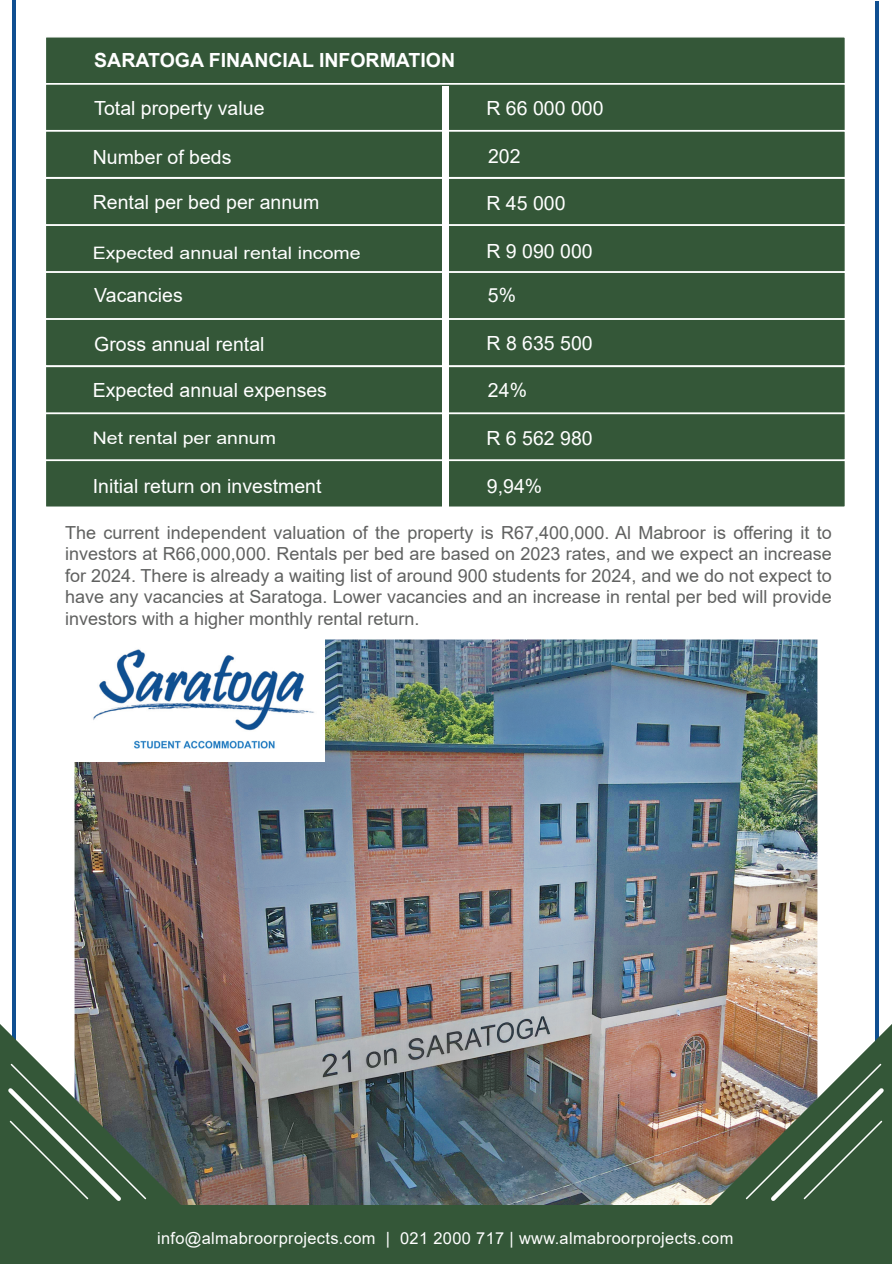
<style>
.page{position:relative;width:892px;height:1264px;background:#fff}
.page>*{position:absolute;margin:0;border:0;box-sizing:border-box;transform-origin:0 0}
.t1{font:19.5px "Arial";color:#fff}
.t2{font:700 19.5px "Arial";color:#fff}
.t3{font:18px/21.6px "Arial";color:#606160;text-align:justify}
.t4{font:17.1px "Arial";color:#fff;scale:1.14 1}
.t5{font:16.5px "Arial";letter-spacing:.02em;color:#fff}
</style>
<div class="page">
<img style="left:75px;top:639px;width:742px;height:566px">
<div style="left:45px;top:272px;width:800px;height:235px;background:#345738"></div>
<img style="left:75px;top:639px;width:250px;height:122px">
<hr style="left:875px;top:1px;width:3px;height:1022px;background:#0f4f91">
<hr style="left:12px;top:0;width:4px;height:1215px;background:#0f4f91">
<div style="left:0;top:1205px;width:892px;height:58px;background:#345738"></div>
<img style="left:705px;top:1023px;width:187px;height:182px">
<svg style="left:0;top:1023px;width:186px;height:182px;background:#5a6b5c"></svg>
<div style="left:45px;top:37px;width:800px;height:235px;background:#345738"></div>
<div style="left:45px;top:83px;width:801px;height:48px;border:2px solid #fff"></div>
<div style="left:45px;top:130px;width:801px;height:48px;border:2px solid #fff"></div>
<div style="left:45px;top:177px;width:801px;height:49px;border:2px solid #fff"></div>
<div style="left:45px;top:36px;width:801px;height:48px;border:2px solid #fff"></div>
<div style="left:45px;top:459px;width:801px;height:49px;border:2px solid #fff"></div>
<div style="left:442px;top:86px;width:6px;height:191px;background:#fff"></div>
<div style="left:442px;top:278px;width:6px;height:191px;background:#fff"></div>
<div style="left:442px;top:326px;width:6px;height:191px;background:#fff"></div>
<div style="left:45px;top:271px;width:801px;height:49px;border:2px solid #fff"></div>
<div style="left:45px;top:318px;width:801px;height:49px;border:2px solid #fff"></div>
<div style="left:45px;top:412px;width:801px;height:49px;border:2px solid #fff"></div>
<div style="left:45px;top:365px;width:801px;height:49px;border:2px solid #fff"></div>
<p class="t2" style="left:94px;top:46px;width:362px">SARATOGA FINANCIAL INFORMATION</p>
<p class="t1" style="left:94px;top:94px;width:172px">Total property value</p>
<p class="t1" style="left:93px;top:144px;width:140px">Number of beds</p>
<p class="t1" style="left:93px;top:188px;width:228px">Rental per bed per annum</p>
<p class="t4" style="left:93px;top:241px;width:236px">Expected annual rental income</p>
<p class="t1" style="left:94px;top:281px;width:90px">Vacancies</p>
<p class="t1" style="left:94px;top:331px;width:172px">Gross annual rental</p>
<p class="t1" style="left:93px;top:377px;width:236px">Expected annual expenses</p>
<p class="t4" style="left:93px;top:426px;width:162px">Net rental per annum</p>
<p class="t1" style="left:486px;top:94px;width:119px">R 66 000 000</p>
<p class="t1" style="left:488px;top:142px;width:34px">202</p>
<p class="t1" style="left:486px;top:189px;width:81px">R 45 000</p>
<p class="t1" style="left:486px;top:237px;width:108px">R 9 090 000</p>
<p class="t1" style="left:488px;top:281px;width:30px">5%</p>
<p class="t1" style="left:486px;top:329px;width:108px">R 8 635 500</p>
<p class="t1" style="left:488px;top:376px;width:41px">24%</p>
<p class="t1" style="left:486px;top:425px;width:108px">R 6 562 980</p>
<p class="t1" style="left:93px;top:473px;width:230px">Initial return on investment</p>
<p class="t1" style="left:487px;top:472px;width:57px">9,94%</p>
<p class="t3" style="left:65px;top:521px;width:768px">The current independent valuation of the property is R67,400,000. Al Mabroor is offering it to investors at R66,000,000. Rentals per bed are based on 2023 rates, and we expect an increase for 2024. There is already a waiting list of around 900 students for 2024, and we do not expect to have any vacancies at Saratoga. Lower vacancies and an increase in rental per bed will provide investors with a higher monthly rental return.</p>
<p class="t5" style="left:157px;top:1226px;width:578px">info@almabroorprojects.com | 021 2000 717 | www.almabroorprojects.com</p>
</div>
